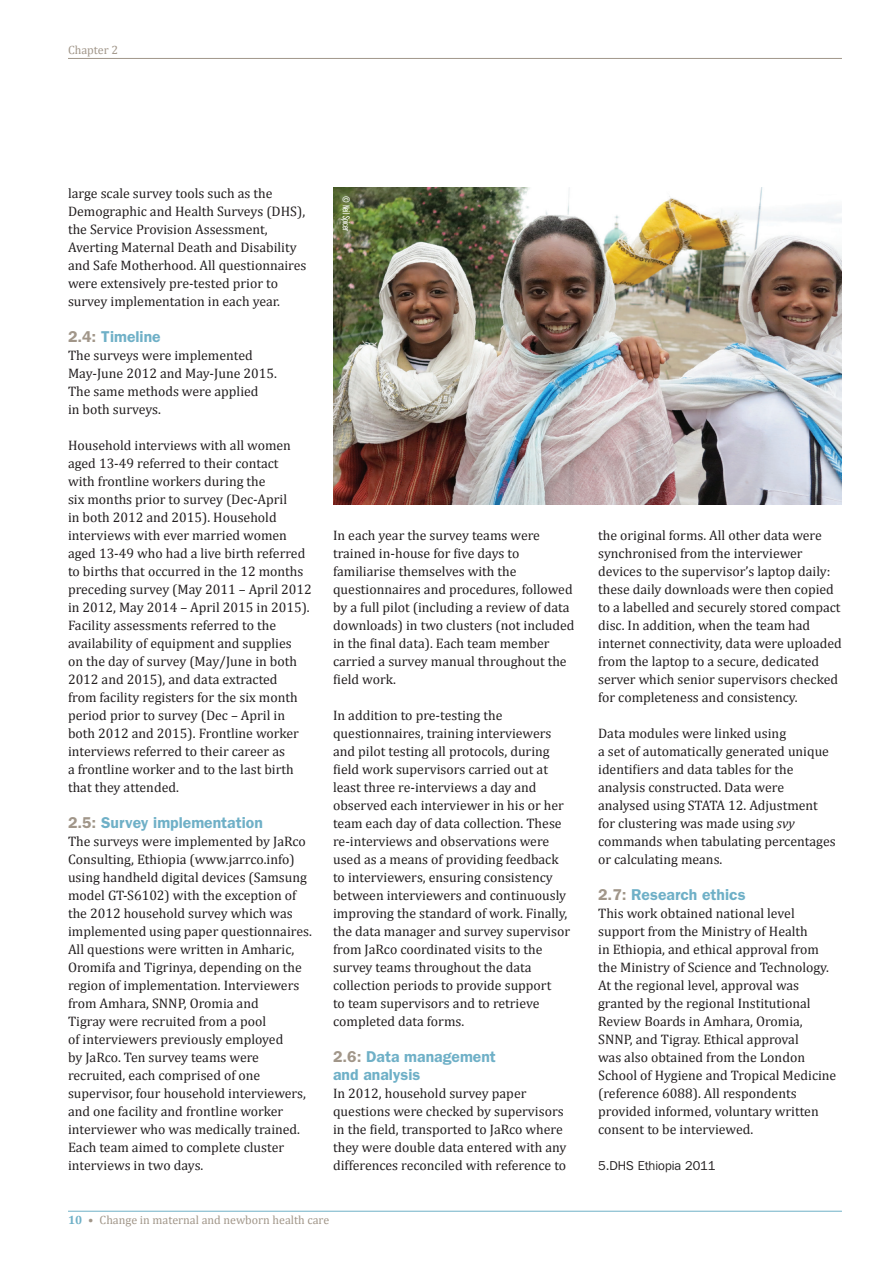
<style>
.page{position:relative;width:893px;height:1263px;background:#fff}
.page>*{position:absolute;margin:0;border:0;box-sizing:border-box;transform-origin:0 0}
.t1{font:600 15.75px/18px "ITC Franklin Gothic Std";color:#6fb0c7}
.t2{font:13.8px/18px "Cambria";color:#231f20}
.t3{font:12.75px "Franklin Gothic IT Cby BT";color:#231f20}
.t4{font:12px "Cambria";color:#a19689}
.t5{font:10.5px "ITC Franklin Gothic Std Bk X Cp";color:#fff}
.s1{color:#a19689}
.s2{font-weight:700;color:#6fb0c7}
.s3{font-weight:700}
.s4{font-style:italic}
</style>
<div class="page">
<hr style="left:68px;top:1211px;width:774px;height:1px;background:#6fb0c7">
<hr style="left:68px;top:58px;width:774px;height:1px;background:#a19689">
<img style="left:333px;top:188px;width:509px;height:316px">
<p class="t4" style="left:68px;top:43px;width:51px">Chapter 2</p>
<p class="t2" style="left:68px;top:184px;width:240px">large scale survey tools such as the Demographic and Health Surveys (DHS), the Service Provision Assessment, Averting Maternal Death and Disability and Safe Motherhood. All questionnaires were extensively pre-tested prior to survey implementation in each year.</p>
<p class="t1" style="left:68px;top:328px;width:94px"><span class="s1">2.4:</span> Timeline</p>
<p class="t2" style="left:68px;top:346px;width:210px">The surveys were implemented<br>May-June 2012 and May-June 2015.<br>The same methods were applied<br>in both surveys.</p>
<p class="t2" style="left:68px;top:436px;width:245px">Household interviews with all women aged 13-49 referred to their contact<br>with frontline workers during the<br>six months prior to survey (Dec-April<br>in both 2012 and 2015). Household interviews with ever married women aged 13-49 who had a live birth referred to births that occurred in the 12 months preceding survey (May 2011 – April 2012 in 2012, May 2014 – April 2015 in 2015).<br>Facility assessments referred to the availability of equipment and supplies<br>on the day of survey (May/June in both 2012 and 2015), and data extracted<br>from facility registers for the six month period prior to survey (Dec – April in both 2012 and 2015). Frontline worker interviews referred to their career as<br>a frontline worker and to the last birth that they attended.</p>
<p class="t1" style="left:68px;top:814px;width:196px"><span class="s1">2.5:</span> Survey implementation</p>
<p class="t2" style="left:68px;top:832px;width:245px">The surveys were implemented by JaRco Consulting, Ethiopia (www.jarrco.info) using handheld digital devices (Samsung model GT-S6102) with the exception of the 2012 household survey which was implemented using paper questionnaires.<br>All questions were written in Amharic, Oromifa and Tigrinya, depending on the region of implementation. Interviewers from Amhara, SNNP, Oromia and<br>Tigray were recruited from a pool<br>of interviewers previously employed<br>by JaRco. Ten survey teams were recruited, each comprised of one supervisor, four household interviewers, and one facility and frontline worker interviewer who was medically trained.<br>Each team aimed to complete cluster interviews in two days.</p>
<p class="t5" style="left:352px;top:196px;width:36px;rotate:90deg">© Neil Spicer</p>
<p class="t2" style="left:333px;top:526px;width:243px">In each year the survey teams were trained in-house for five days to familiarise themselves with the questionnaires and procedures, followed by a full pilot (including a review of data downloads) in two clusters (not included in the final data). Each team member carried a survey manual throughout the field work.</p>
<p class="t2" style="left:333px;top:706px;width:238px">In addition to pre-testing the questionnaires, training interviewers and pilot testing all protocols, during field work supervisors carried out at least three re-interviews a day and observed each interviewer in his or her team each day of data collection. These re-interviews and observations were used as a means of providing feedback to interviewers, ensuring consistency between interviewers and continuously improving the standard of work. Finally, the data manager and survey supervisor from JaRco coordinated visits to the survey teams throughout the data collection periods to provide support<br>to team supervisors and to retrieve completed data forms.</p>
<p class="t1" style="left:333px;top:1048px;width:164px"><span class="s1">2.6:</span> Data management and analysis</p>
<p class="t2" style="left:333px;top:1084px;width:235px">In 2012, household survey paper questions were checked by supervisors in the field, transported to JaRco where they were double data entered with any differences reconciled with reference to</p>
<p class="t4" style="left:68px;top:1213px;width:263px"><span class="s2">10</span> <span class="s3">•</span> Change in maternal and newborn health care</p>
<p class="t2" style="left:598px;top:526px;width:245px">the original forms. All other data were synchronised from the interviewer devices to the supervisor’s laptop daily: these daily downloads were then copied to a labelled and securely stored compact disc. In addition, when the team had internet connectivity, data were uploaded from the laptop to a secure, dedicated server which senior supervisors checked for completeness and consistency.</p>
<p class="t2" style="left:598px;top:724px;width:239px">Data modules were linked using<br>a set of automatically generated unique identifiers and data tables for the analysis constructed. Data were analysed using STATA 12. Adjustment for clustering was made using <span class="s4">svy </span>commands when tabulating percentages or calculating means.</p>
<p class="t1" style="left:598px;top:886px;width:149px"><span class="s1">2.7:</span> Research ethics</p>
<p class="t2" style="left:598px;top:904px;width:240px">This work obtained national level support from the Ministry of Health<br>in Ethiopia, and ethical approval from the Ministry of Science and Technology.<br>At the regional level, approval was granted by the regional Institutional Review Boards in Amhara, Oromia, SNNP, and Tigray. Ethical approval<br>was also obtained from the London School of Hygiene and Tropical Medicine (reference 6088). All respondents provided informed, voluntary written consent to be interviewed.</p>
<p class="t3" style="left:598px;top:1158px;width:119px">5.DHS Ethiopia 2011</p>
</div>
